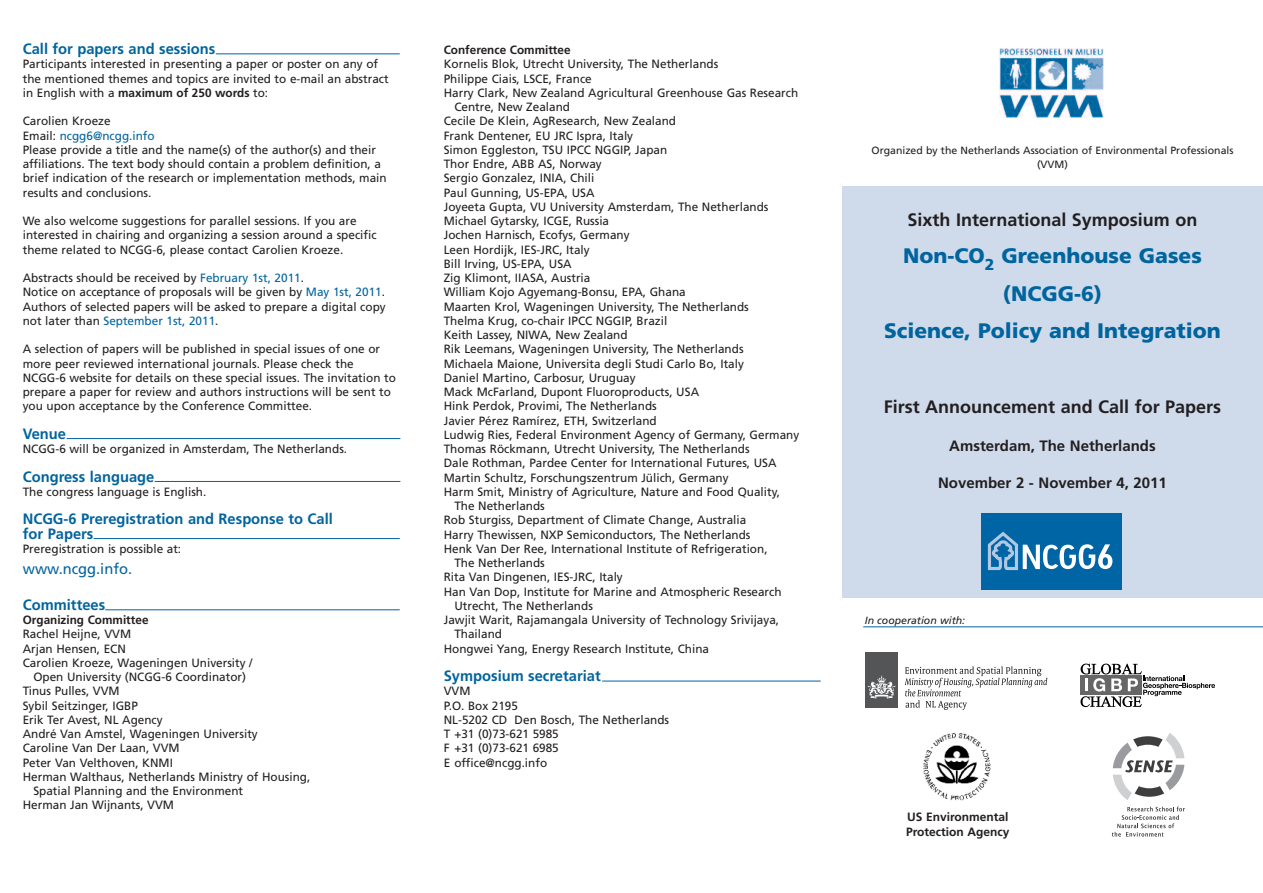
<style>
.page{position:relative;width:1263px;height:893px;background:#fff}
.page>*{position:absolute;margin:0;border:0;box-sizing:border-box;transform-origin:0 0}
.t1{font:900 21px/37.5px "Frutiger";color:#00649e;text-align:center}
.t2{font:700 18px "Frutiger";color:#231f20}
.t3{font:700 15px/14.2px "Frutiger";color:#00649e}
.t4{font:700 15px "Frutiger";color:#231f20}
.t5{font:15px "Frutiger";color:#00649e}
.t6{font:12px/14.2px "Frutiger";color:#231f20}
.t7{font:700 12px/15px "Frutiger";color:#231f20}
.t8{font:10.5px/14.2px "Frutiger";color:#231f20;text-align:center}
.t9{font:italic 10.5px "Frutiger";color:#231f20}
.s1{font-weight:700}
.s2{color:#00649e}
</style>
<div class="page">
<div style="left:842px;top:187px;width:421px;height:411px;background:#cfdbeb"></div>
<img style="left:999px;top:48px;width:105px;height:70px">
<svg style="left:1080px;top:664px;width:135px;height:43px"></svg>
<img style="left:923px;top:733px;width:68px;height:68px">
<hr style="left:863px;top:626px;width:400px;height:1px;background:#00649e">
<div style="left:865px;top:653px;width:33px;height:55px;background:#545557"></div>
<svg style="left:868px;top:675px;width:27px;height:24px"></svg>
<hr style="left:67px;top:438px;width:333px;height:1px;background:#00649e">
<hr style="left:155px;top:481px;width:245px;height:1px;background:#00649e">
<hr style="left:602px;top:681px;width:219px;height:1px;background:#00649e">
<hr style="left:216px;top:53px;width:184px;height:1px;background:#00649e">
<hr style="left:94px;top:538px;width:306px;height:1px;background:#00649e">
<div style="left:981px;top:514px;width:140px;height:76px;background:#0065a4"></div>
<svg style="left:987px;top:531px;width:125px;height:40px"></svg>
<svg style="left:1113px;top:733px;width:71px;height:67px"></svg>
<svg style="left:1112px;top:807px;width:73px;height:30px"></svg>
<hr style="left:105px;top:609px;width:295px;height:1px;background:#00649e">
<svg style="left:905px;top:666px;width:142px;height:44px"></svg>
<p class="t3" style="left:23px;top:43px;width:194px">Call for papers and sessions</p>
<p class="t6" style="left:23px;top:58px;width:367px">Participants interested in presenting a paper or poster on any of the mentioned themes and topics are invited to e-mail an abstract in English with a <span class="s1">maximum of 250 words</span> to:</p>
<p class="t6" style="left:23px;top:115px;width:365px">Carolien Kroeze<br>Email: <span class="s2">ncgg6@ncgg.info<br></span>Please provide a title and the name(s) of the author(s) and their affiliations. The text body should contain a problem definition, a brief indication of the research or implementation methods, main results and conclusions.</p>
<p class="t6" style="left:23px;top:215px;width:355px">We also welcome suggestions for parallel sessions. If you are interested in chairing and organizing a session around a specific theme related to NCGG-6, please contact Carolien Kroeze.</p>
<p class="t6" style="left:23px;top:272px;width:364px">Abstracts should be received by <span class="s2">February 1st, 2011</span>.<br>Notice on acceptance of proposals will be given by <span class="s2">May 1st, 2011</span>.<br>Authors of selected papers will be asked to prepare a digital copy not later than <span class="s2">September 1st, 2011</span>.</p>
<p class="t6" style="left:23px;top:343px;width:375px">A selection of papers will be published in special issues of one or more peer reviewed international journals. Please check the NCGG-6 website for details on these special issues. The invitation to prepare a paper for review and authors instructions will be sent to you upon acceptance by the Conference Committee.</p>
<p class="t3" style="left:23px;top:428px;width:45px">Venue</p>
<p class="t6" style="left:23px;top:443px;width:326px">NCGG-6 will be organized in Amsterdam, The Netherlands.</p>
<p class="t3" style="left:23px;top:470px;width:133px">Congress language</p>
<p class="t6" style="left:23px;top:485px;width:185px">The congress language is English.</p>
<p class="t3" style="left:23px;top:513px;width:312px">NCGG-6 Preregistration and Response to Call for Papers</p>
<p class="t6" style="left:23px;top:542px;width:160px">Preregistration is possible at:</p>
<p class="t5" style="left:23px;top:563px;width:111px">www.ncgg.info.</p>
<p class="t3" style="left:23px;top:599px;width:84px">Committees</p>
<p class="t7" style="left:23px;top:613px;width:127px">Organizing Committee</p>
<p class="t6" style="left:23px;top:628px;width:110px">Rachel Heijne, VVM</p>
<p class="t6" style="left:23px;top:642px;width:105px">Arjan Hensen, ECN</p>
<p class="t6" style="left:23px;top:656px;width:231px">Carolien Kroeze, Wageningen University /</p>
<p class="t6" style="left:33px;top:671px;width:214px">Open University (NCGG-6 Coordinator)</p>
<p class="t6" style="left:23px;top:685px;width:98px">Tinus Pulles, VVM</p>
<p class="t6" style="left:23px;top:699px;width:117px">Sybil Seitzinger, IGBP</p>
<p class="t6" style="left:23px;top:713px;width:141px">Erik Ter Avest, NL Agency</p>
<p class="t6" style="left:23px;top:728px;width:237px">André Van Amstel, Wageningen University</p>
<p class="t6" style="left:23px;top:742px;width:158px">Caroline Van Der Laan, VVM</p>
<p class="t6" style="left:23px;top:756px;width:152px">Peter Van Velthoven, KNMI</p>
<p class="t6" style="left:23px;top:770px;width:289px">Herman Walthaus, Netherlands Ministry of Housing,</p>
<p class="t6" style="left:33px;top:785px;width:211px">Spatial Planning and the Environment</p>
<p class="t6" style="left:23px;top:799px;width:153px">Herman Jan Wijnants, VVM</p>
<p class="t7" style="left:444px;top:43px;width:128px">Conference Committee</p>
<p class="t6" style="left:444px;top:58px;width:276px">Kornelis Blok, Utrecht University, The Netherlands</p>
<p class="t6" style="left:444px;top:72px;width:149px">Philippe Ciais, LSCE, France</p>
<p class="t6" style="left:444px;top:86px;width:356px">Harry Clark, New Zealand Agricultural Greenhouse Gas Research</p>
<p class="t6" style="left:454px;top:101px;width:117px">Centre, New Zealand</p>
<p class="t6" style="left:444px;top:115px;width:234px">Cecile De Klein, AgResearch, New Zealand</p>
<p class="t6" style="left:444px;top:129px;width:191px">Frank Dentener, EU JRC Ispra, Italy</p>
<p class="t6" style="left:444px;top:143px;width:225px">Simon Eggleston, TSU IPCC NGGIP, Japan</p>
<p class="t6" style="left:444px;top:158px;width:160px">Thor Endre, ABB AS, Norway</p>
<p class="t6" style="left:444px;top:172px;width:152px">Sergio Gonzalez, INIA, Chili</p>
<p class="t6" style="left:444px;top:186px;width:152px">Paul Gunning, US-EPA, USA</p>
<p class="t6" style="left:444px;top:200px;width:326px">Joyeeta Gupta, VU University Amsterdam, The Netherlands</p>
<p class="t6" style="left:444px;top:215px;width:167px">Michael Gytarsky, ICGE, Russia</p>
<p class="t6" style="left:444px;top:229px;width:187px">Jochen Harnisch, Ecofys, Germany</p>
<p class="t6" style="left:444px;top:243px;width:148px">Leen Hordijk, IES-JRC, Italy</p>
<p class="t6" style="left:444px;top:257px;width:129px">Bill Irving, US-EPA, USA</p>
<p class="t6" style="left:444px;top:272px;width:148px">Zig Klimont, IIASA, Austria</p>
<p class="t6" style="left:444px;top:286px;width:243px">William Kojo Agyemang-Bonsu, EPA, Ghana</p>
<p class="t6" style="left:444px;top:300px;width:307px">Maarten Krol, Wageningen University, The Netherlands</p>
<p class="t6" style="left:444px;top:314px;width:225px">Thelma Krug, co-chair IPCC NGGIP, Brazil</p>
<p class="t6" style="left:444px;top:329px;width:185px">Keith Lassey, NIWA, New Zealand</p>
<p class="t6" style="left:444px;top:343px;width:301px">Rik Leemans, Wageningen University, The Netherlands</p>
<p class="t6" style="left:444px;top:357px;width:302px">Michaela Maione, Universita degli Studi Carlo Bo, Italy</p>
<p class="t6" style="left:444px;top:371px;width:193px">Daniel Martino, Carbosur, Uruguay</p>
<p class="t6" style="left:444px;top:386px;width:257px">Mack McFarland, Dupont Fluoroproducts, USA</p>
<p class="t6" style="left:444px;top:400px;width:215px">Hink Perdok, Provimi, The Netherlands</p>
<p class="t6" style="left:444px;top:414px;width:215px">Javier Pérez Ramírez, ETH, Switzerland</p>
<p class="t6" style="left:444px;top:428px;width:357px">Ludwig Ries, Federal Environment Agency of Germany, Germany</p>
<p class="t6" style="left:444px;top:443px;width:307px">Thomas Röckmann, Utrecht University, The Netherlands</p>
<p class="t6" style="left:444px;top:457px;width:334px">Dale Rothman, Pardee Center for International Futures, USA</p>
<p class="t6" style="left:444px;top:471px;width:286px">Martin Schultz, Forschungszentrum Jülich, Germany</p>
<p class="t6" style="left:444px;top:485px;width:338px">Harm Smit, Ministry of Agriculture, Nature and Food Quality,</p>
<p class="t6" style="left:454px;top:500px;width:92px">The Netherlands</p>
<p class="t6" style="left:444px;top:514px;width:304px">Rob Sturgiss, Department of Climate Change, Australia</p>
<p class="t6" style="left:444px;top:528px;width:308px">Harry Thewissen, NXP Semiconductors, The Netherlands</p>
<p class="t6" style="left:444px;top:542px;width:325px">Henk Van Der Ree, International Institute of Refrigeration,</p>
<p class="t6" style="left:454px;top:557px;width:92px">The Netherlands</p>
<p class="t6" style="left:444px;top:571px;width:181px">Rita Van Dingenen, IES-JRC, Italy</p>
<p class="t6" style="left:444px;top:585px;width:339px">Han Van Dop, Institute for Marine and Atmospheric Research</p>
<p class="t6" style="left:454px;top:599px;width:140px">Utrecht, The Netherlands</p>
<p class="t6" style="left:444px;top:614px;width:337px">Jawjit Warit, Rajamangala University of Technology Srivijaya,</p>
<p class="t6" style="left:454px;top:628px;width:49px">Thailand</p>
<p class="t6" style="left:444px;top:642px;width:267px">Hongwei Yang, Energy Research Institute, China</p>
<p class="t3" style="left:444px;top:670px;width:158px">Symposium secretariat</p>
<p class="t6" style="left:444px;top:685px;width:227px">VVM<br>P.O. Box 2195<br>NL-5202 CD Den Bosch, The Netherlands<br>T +31 (0)73-621 5985<br>F +31 (0)73-621 6985<br>E office@ncgg.info</p>
<p class="t8" style="left:871px;top:144px;width:363px">Organized by the Netherlands Association of Environmental Professionals (VVM)</p>
<h2 class="t2" style="left:907px;top:212px;width:291px">Sixth International Symposium on</h2>
<h1 class="t1" style="left:884px;top:239px;width:338px">Non-CO<sub>2</sub> Greenhouse Gases (NCGG-6)<br>Science, Policy and Integration</h1>
<h2 class="t2" style="left:884px;top:400px;width:339px">First Announcement and Call for Papers</h2>
<p class="t4" style="left:949px;top:439px;width:208px">Amsterdam, The Netherlands</p>
<p class="t4" style="left:938px;top:477px;width:230px">November 2 - November 4, 2011</p>
<p class="t9" style="left:865px;top:616px;width:102px">In cooperation with:</p>
<p class="t7" style="left:906px;top:811px;width:105px">US Environmental<br>Protection Agency</p>
</div>
